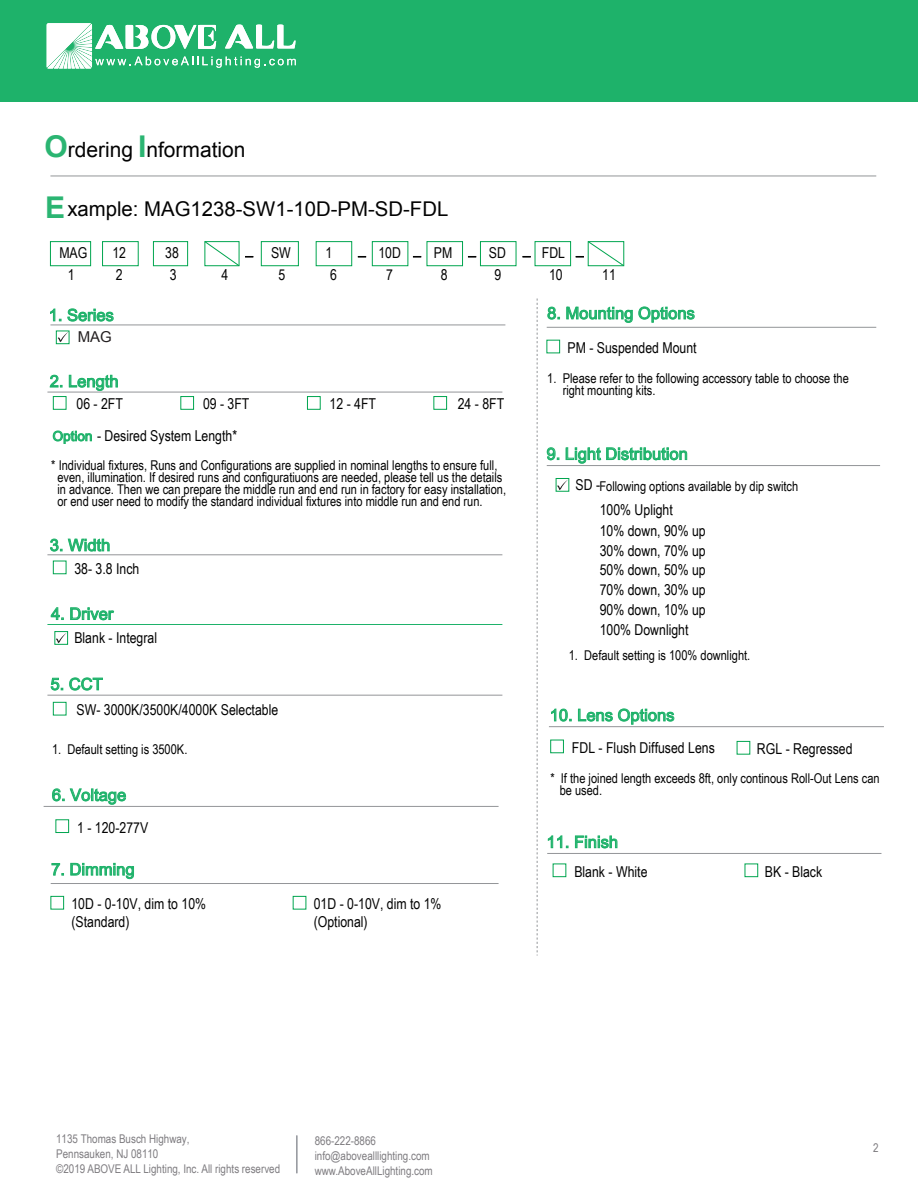
<style>
.page{position:relative;width:918px;height:1188px;background:#fff}
.page>*{position:absolute;margin:0;border:0;box-sizing:border-box;transform-origin:0 0}
.t1{font:21px "Arial";color:#030303}
.t2{font:20.4px "Arial";color:#030303}
.t3{font:16.5px "Arial";color:#1eb26a}
.t4{font:15px/18px "Arial Narrow";color:#030303}
.t5{font:15px "Arial";color:#231f20}
.t6{font:13.5px/12px "Arial Narrow";color:#030303}
.t7{font:12px/15px "Arial Narrow";color:#7e7c80}
.s1{font-weight:700;font-size:30px;color:#2bb572}
.s2{font-family:"Arial";font-size:13.5px;color:#1eb26a}
</style>
<div class="page">
<div style="left:0;top:0;width:918px;height:102px;background:#1eb26a"></div>
<svg style="left:47px;top:23px;width:249px;height:46px"></svg>
<svg style="left:50px;top:309px;width:11px;height:12px"></svg>
<svg style="left:67px;top:308px;width:47px;height:13px"></svg>
<svg style="left:52px;top:863px;width:12px;height:13px"></svg>
<svg style="left:70px;top:863px;width:64px;height:16px"></svg>
<hr style="left:50px;top:176px;width:826px;height:1px;background:#939598">
<hr style="left:50px;top:325px;width:455px;height:1px;background:#939598">
<hr style="left:47px;top:392px;width:455px;height:1px;background:#939598">
<hr style="left:47px;top:624px;width:455px;height:1px;background:#1eb26a">
<hr style="left:47px;top:555px;width:455px;height:1px;background:#939598">
<hr style="left:47px;top:695px;width:455px;height:1px;background:#939598">
<hr style="left:547px;top:465px;width:333px;height:1px;background:#939598">
<div style="left:53px;top:396px;width:14px;height:14px;border:1px solid #00a54f"></div>
<div style="left:307px;top:396px;width:14px;height:14px;border:1px solid #00a54f"></div>
<div style="left:433px;top:396px;width:14px;height:14px;border:1px solid #00a54f"></div>
<div style="left:53px;top:702px;width:14px;height:13px;border:1px solid #00a54f"></div>
<div style="left:50px;top:241px;width:41px;height:25px;border:1px solid #00a54f"></div>
<div style="left:261px;top:241px;width:38px;height:25px;border:1px solid #00a54f"></div>
<div style="left:316px;top:241px;width:36px;height:25px;border:1px solid #00a54f"></div>
<div style="left:102px;top:241px;width:37px;height:25px;border:1px solid #00a54f"></div>
<div style="left:153px;top:241px;width:35px;height:25px;border:1px solid #00a54f"></div>
<div style="left:372px;top:241px;width:36px;height:25px;border:1px solid #00a54f"></div>
<div style="left:180px;top:396px;width:14px;height:14px;border:1px solid #00a54f"></div>
<svg style="left:53px;top:431px;width:39px;height:13px"></svg>
<div style="left:427px;top:241px;width:36px;height:25px;border:1px solid #00a54f"></div>
<hr style="left:549px;top:726px;width:335px;height:1px;background:#939598">
<div style="left:550px;top:740px;width:14px;height:13px;border:1px solid #00a54f"></div>
<div style="left:737px;top:741px;width:13px;height:14px;border:1px solid #00a54f"></div>
<div style="left:56px;top:331px;width:14px;height:13px;border:1px solid #00a54f"></div>
<svg style="left:58px;top:332px;width:11px;height:10px"></svg>
<div style="left:53px;top:561px;width:14px;height:13px;border:1px solid #00a54f"></div>
<div style="left:54px;top:631px;width:14px;height:14px;border:1px solid #00a54f"></div>
<svg style="left:56px;top:633px;width:11px;height:10px"></svg>
<hr style="left:51px;top:883px;width:448px;height:1px;background:#939598">
<div style="left:50px;top:896px;width:14px;height:14px;border:1px solid #00a54f"></div>
<svg style="left:537px;top:299px;width:1px;height:657px"></svg>
<svg style="left:50px;top:375px;width:12px;height:12px"></svg>
<svg style="left:69px;top:375px;width:49px;height:16px"></svg>
<svg style="left:50px;top:539px;width:12px;height:12px"></svg>
<svg style="left:68px;top:538px;width:42px;height:13px"></svg>
<svg style="left:51px;top:607px;width:13px;height:13px"></svg>
<svg style="left:70px;top:607px;width:44px;height:13px"></svg>
<svg style="left:51px;top:678px;width:12px;height:12px"></svg>
<svg style="left:69px;top:677px;width:34px;height:13px"></svg>
<svg style="left:547px;top:447px;width:12px;height:13px"></svg>
<svg style="left:566px;top:447px;width:121px;height:16px"></svg>
<svg style="left:551px;top:709px;width:20px;height:13px"></svg>
<svg style="left:578px;top:709px;width:96px;height:16px"></svg>
<hr style="left:44px;top:806px;width:455px;height:1px;background:#939598">
<div style="left:55px;top:819px;width:14px;height:14px;border:1px solid #00a54f"></div>
<svg style="left:52px;top:788px;width:12px;height:13px"></svg>
<svg style="left:70px;top:788px;width:56px;height:17px"></svg>
<hr style="left:547px;top:853px;width:334px;height:1px;background:#939598">
<div style="left:553px;top:863px;width:13px;height:14px;border:1px solid #00a54f"></div>
<div style="left:745px;top:863px;width:13px;height:14px;border:1px solid #00a54f"></div>
<svg style="left:548px;top:835px;width:20px;height:13px"></svg>
<svg style="left:575px;top:836px;width:42px;height:12px"></svg>
<div style="left:556px;top:478px;width:13px;height:14px;border:1px solid #00a54f"></div>
<svg style="left:557px;top:480px;width:11px;height:10px"></svg>
<div style="left:293px;top:896px;width:13px;height:14px;border:1px solid #00a54f"></div>
<svg style="left:548px;top:307px;width:12px;height:13px"></svg>
<svg style="left:566px;top:307px;width:129px;height:16px"></svg>
<hr style="left:547px;top:327px;width:329px;height:1px;background:#939598">
<div style="left:546px;top:340px;width:14px;height:13px;border:1px solid #00a54f"></div>
<div style="left:480px;top:241px;width:36px;height:25px;border:1px solid #00a54f"></div>
<div style="left:535px;top:241px;width:36px;height:25px;border:1px solid #00a54f"></div>
<hr style="left:296px;top:1135px;width:1px;height:38px;background:#8e9097">
<svg style="left:204px;top:241px;width:49px;height:26px"></svg>
<svg style="left:576px;top:241px;width:49px;height:26px"></svg>
<h1 class="t1" style="left:44px;top:136px;width:203px"><span class="s1">O</span>rdering <span class="s1">I</span>nformation</h1>
<h2 class="t2" style="left:45px;top:196px;width:405px"><span class="s1">E</span>xample: MAG1238-SW1-10D-PM-SD-FDL</h2>
<p class="t4" style="left:59px;top:243px;width:30px">MAG</p>
<p class="t4" style="left:112px;top:243px;width:15px">12</p>
<p class="t4" style="left:165px;top:243px;width:15px">38</p>
<p class="t4" style="left:271px;top:243px;width:21px">SW</p>
<p class="t4" style="left:325px;top:243px;width:8px">1</p>
<p class="t4" style="left:378px;top:243px;width:24px">10D</p>
<p class="t4" style="left:434px;top:243px;width:20px">PM</p>
<p class="t4" style="left:489px;top:243px;width:19px">SD</p>
<p class="t4" style="left:68px;top:265px;width:8px">1</p>
<p class="t4" style="left:116px;top:265px;width:8px">2</p>
<p class="t3" style="left:49px;top:304px;width:67px">1. Series</p>
<p class="t5" style="left:78px;top:327px;width:36px">MAG</p>
<p class="t4" style="left:170px;top:265px;width:8px">3</p>
<p class="t4" style="left:221px;top:265px;width:8px">4</p>
<p class="t4" style="left:278px;top:265px;width:8px">5</p>
<p class="t4" style="left:330px;top:265px;width:8px">6</p>
<p class="t4" style="left:386px;top:265px;width:8px">7</p>
<p class="t4" style="left:441px;top:265px;width:8px">8</p>
<p class="t4" style="left:494px;top:265px;width:8px">9</p>
<p class="t3" style="left:50px;top:370px;width:70px">2. Length</p>
<p class="t4" style="left:77px;top:394px;width:48px">06 - 2FT</p>
<p class="t4" style="left:203px;top:394px;width:48px">09 - 3FT</p>
<p class="t4" style="left:330px;top:394px;width:48px">12 - 4FT</p>
<p class="t4" style="left:53px;top:426px;width:186px"><span class="s2">Option</span> - Desired System Length*</p>
<p class="t4" style="left:458px;top:394px;width:48px">24 - 8FT</p>
<p class="t6" style="left:57px;top:459px;width:450px;text-indent:-6px">* Individual fixtures, Runs and Configurations are supplied in nominal lengths to ensure full, even, illumination. If desired runs and configuratiuons are needed, please tell us the details in advance. Then we can prepare the middle run and end run in factory for easy installation, or end user need to modify the standard individual fixtures into middle run and end run.</p>
<p class="t3" style="left:50px;top:534px;width:62px">3. Width</p>
<p class="t4" style="left:74px;top:559px;width:66px">38- 3.8 Inch</p>
<p class="t3" style="left:51px;top:603px;width:64px">4. Driver</p>
<p class="t4" style="left:74px;top:629px;width:84px">Blank - Integral</p>
<p class="t3" style="left:51px;top:673px;width:54px">5. CCT</p>
<p class="t4" style="left:77px;top:700px;width:203px">SW- 3000K/3500K/4000K Selectable</p>
<p class="t6" style="left:52px;top:742px;width:137px">1. Default setting is 3500K.</p>
<p class="t3" style="left:52px;top:784px;width:76px">6. Voltage</p>
<p class="t4" style="left:77px;top:818px;width:73px">1 - 120-277V</p>
<p class="t3" style="left:51px;top:859px;width:85px">7. Dimming</p>
<p class="t4" style="left:71px;top:894px;width:136px">10D - 0-10V, dim to 10% (Standard)</p>
<p class="t4" style="left:314px;top:894px;width:129px">01D - 0-10V, dim to 1% (Optional)</p>
<p class="t4" style="left:542px;top:242px;width:25px;line-height:21.8px;text-align:center">FDL<br>10</p>
<p class="t4" style="left:602px;top:265px;width:15px">11</p>
<p class="t3" style="left:547px;top:302px;width:149px">8. Mounting Options</p>
<p class="t4" style="left:567px;top:338px;width:131px">PM - Suspended Mount</p>
<p class="t6" style="left:563px;top:372px;width:288px;text-indent:-15px">1. Please refer to the following accessory table to choose the right mounting kits.</p>
<p class="t3" style="left:547px;top:443px;width:143px">9. Light Distribution</p>
<p class="t4" style="left:576px;top:476px;width:26px">SD -</p>
<p class="t6" style="left:599px;top:480px;width:200px">Following options available by dip switch</p>
<p class="t4" style="left:600px;top:500px;width:75px">100% Uplight</p>
<p class="t4" style="left:600px;top:520px;width:107px;line-height:20px">10% down, 90% up<br>30% down, 70% up</p>
<p class="t4" style="left:600px;top:579px;width:107px;line-height:20.2px">70% down, 30% up<br>90% down, 10% up</p>
<p class="t4" style="left:600px;top:560px;width:107px">50% down, 50% up</p>
<p class="t4" style="left:600px;top:620px;width:90px">100% Downlight</p>
<p class="t6" style="left:569px;top:648px;width:183px">1. Default setting is 100% downlight.</p>
<p class="t3" style="left:550px;top:704px;width:126px">10. Lens Options</p>
<p class="t4" style="left:572px;top:738px;width:144px">FDL - Flush Diffused Lens</p>
<p class="t4" style="left:757px;top:739px;width:97px">RGL - Regressed</p>
<p class="t6" style="left:560px;top:772px;width:322px;text-indent:-9px">* If the joined length exceeds 8ft, only continous Roll-Out Lens can be used.</p>
<p class="t3" style="left:547px;top:831px;width:73px">11. Finish</p>
<p class="t4" style="left:574px;top:862px;width:75px">Blank - White</p>
<p class="t4" style="left:765px;top:862px;width:59px">BK - Black</p>
<p class="t7" style="left:56px;top:1131px;width:135px;line-height:14.4px">1135 Thomas Busch Highway,<br>Pennsauken, NJ 08110</p>
<p class="t7" style="left:56px;top:1161px;width:226px">©2019 ABOVE ALL Lighting, Inc. All rights reserved</p>
<p class="t7" style="left:315px;top:1133px;width:120px">866-222-8866 info@abovealllighting.com www.AboveAllLighting.com</p>
<p class="t7" style="left:873px;top:1140px;width:7px">2</p>
</div>
